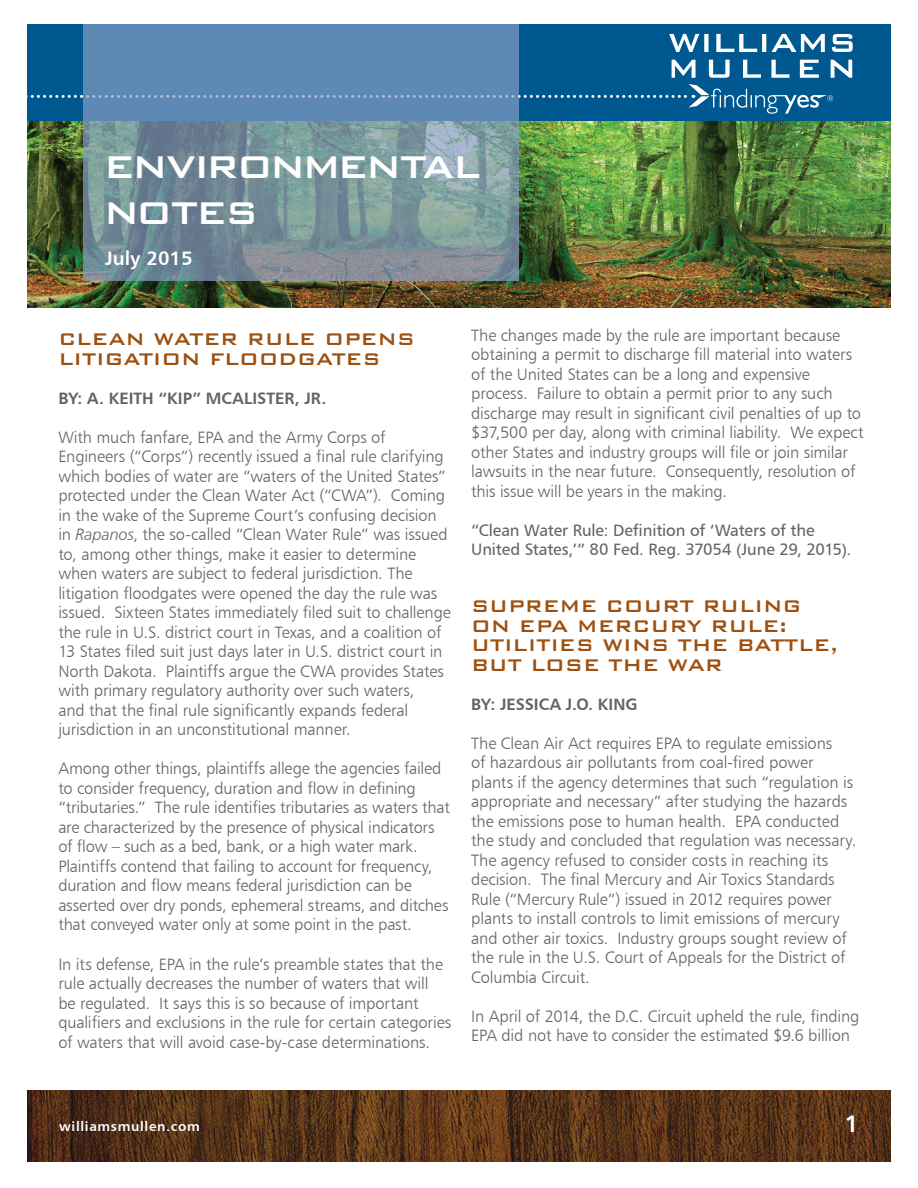
<style>
.page{position:relative;width:918px;height:1188px;background:#fff}
.page>*{position:absolute;margin:0;border:0;box-sizing:border-box;transform-origin:0 0}
.t1{font:500 42px/46.5px "Bank Gothic BT";color:#fff}
.t2{font:24px "Humanist 777 BT Bold B";color:#fff}
.t3{font:500 22.5px/19.5px "Bank Gothic BT";letter-spacing:-.005em;color:#9d5010}
.t4{font:19.5px "Humanist 777 BT Bold B";color:#fff}
.t5{font:16.5px/19.5px "Humanist 777 BT Light B";letter-spacing:-.01em;color:#636366}
.t6{font:16.5px/19.5px "Humanist 777 BT Roman B";letter-spacing:-.005em;color:#636366}
.t7{font:16.5px "Humanist 777 BT Bold B";color:#636366}
.t8{font:13.5px "Humanist 777 BT Bold B";letter-spacing:.05em;color:#fff}
.s1{font-family:"Humanist 777 BT Light Italic B"}
</style>
<div class="page">
<img style="left:27px;top:1090px;width:864px;height:71px">
<img style="left:27px;top:121px;width:864px;height:187px">
<div style="left:27px;top:25px;width:864px;height:96px;background:#005890"></div>
<svg style="left:83px;top:25px;width:435px;height:256px;background:#718fa1"></svg>
<svg style="left:672px;top:60px;width:180px;height:18px"></svg>
<svg style="left:669px;top:34px;width:156px;height:18px"></svg>
<svg style="left:832px;top:34px;width:21px;height:18px"></svg>
<svg style="left:27px;top:84px;width:806px;height:30px"></svg>
<h1 class="t1" style="left:103px;top:142px;width:197px">ENVIRONMENTAL<br>NOTES</h1>
<p class="t4" style="left:105px;top:246px;width:89px">July 2015</p>
<h3 class="t3" style="left:58px;top:329px;width:358px">Clean Water Rule Opens<br>Litigatio n Floo dgates</h3>
<p class="t7" style="left:58px;top:388px;width:269px">BY: A. Keith “Kip” McAlister, Jr.</p>
<p class="t5" style="left:58px;top:427px;width:394px">With much fanfare, EPA and the Army Corps of Engineers (“Corps”) recently issued a final rule clarifying which bodies of water are “waters of the United States” protected under the Clean Water Act (“CWA”). Coming in the wake of the Supreme Court’s confusing decision in <span class="s1">Rapanos</span>, the so-called “Clean Water Rule” was issued to, among other things, make it easier to determine when waters are subject to federal jurisdiction. The litigation floodgates were opened the day the rule was issued. Sixteen States immediately filed suit to challenge the rule in U.S. district court in Texas, and a coalition of 13 States filed suit just days later in U.S. district court in North Dakota. Plaintiffs argue the CWA provides States with primary regulatory authority over such waters,<br>and that the final rule significantly expands federal jurisdiction in an unconstitutional manner.</p>
<p class="t5" style="left:58px;top:759px;width:393px">Among other things, plaintiffs allege the agencies failed to consider frequency, duration and flow in defining “tributaries.” The rule identifies tributaries as waters that are characterized by the presence of physical indicators of flow – such as a bed, bank, or a high water mark.<br>Plaintiffs contend that failing to account for frequency, duration and flow means federal jurisdiction can be asserted over dry ponds, ephemeral streams, and ditches that conveyed water only at some point in the past.</p>
<p class="t5" style="left:58px;top:954px;width:394px">In its defense, EPA in the rule’s preamble states that the rule actually decreases the number of waters that will<br>be regulated. It says this is so because of important qualifiers and exclusions in the rule for certain categories of waters that will avoid case-by-case determinations.</p>
<p class="t5" style="left:471px;top:325px;width:394px">The changes made by the rule are important because obtaining a permit to discharge fill material into waters of the United States can be a long and expensive process. Failure to obtain a permit prior to any such discharge may result in significant civil penalties of up to $37,500 per day, along with criminal liability. We expect other States and industry groups will file or join similar lawsuits in the near future. Consequently, resolution of this issue will be years in the making.</p>
<p class="t6" style="left:471px;top:520px;width:381px">“Clean Water Rule: Definition of ‘Waters of the<br>United States,’” 80 Fed. Reg. 37054 (June 29, 2015).</p>
<h3 class="t3" style="left:471px;top:596px;width:332px">Supreme Court Ruling on EPA</h3>
<h3 class="t3" style="left:471px;top:616px;width:368px;text-indent:106px">M erc ury Rule:<br>Utilities Wins the Battle,<br>But Lo se the War</h3>
<p class="t7" style="left:471px;top:694px;width:45px">BY: JESSIC</p>
<p class="t7" style="left:550px;top:694px;width:89px">A J.O. KI NG</p>
<p class="t5" style="left:471px;top:733px;width:387px">The Clean Air Act requires EPA to regulate emissions<br>of hazardous air pollutants from coal-fired power plants if the agency determines that such “regulation is appropriate and necessary” after studying the hazards the emissions pose to human health. EPA conducted the study and concluded that regulation was necessary.<br>The agency refused to consider costs in reaching its decision. The final Mercury and Air Toxics Standards Rule (“Mercury Rule”) issued in 2012 requires power plants to install controls to limit emissions of mercury and other air toxics. Industry groups sought review of the rule in the U.S. Court of Appeals for the District of Columbia Circuit.</p>
<p class="t5" style="left:471px;top:1006px;width:390px">In April of 2014, the D.C. Circuit upheld the rule, finding<br>EPA did not have to consider the estimated $9.6 billion</p>
<p class="t8" style="left:59px;top:1118px;width:142px">williamsmullen.com</p>
<h2 class="t2" style="left:845px;top:1108px;width:16px">1</h2>
</div>
